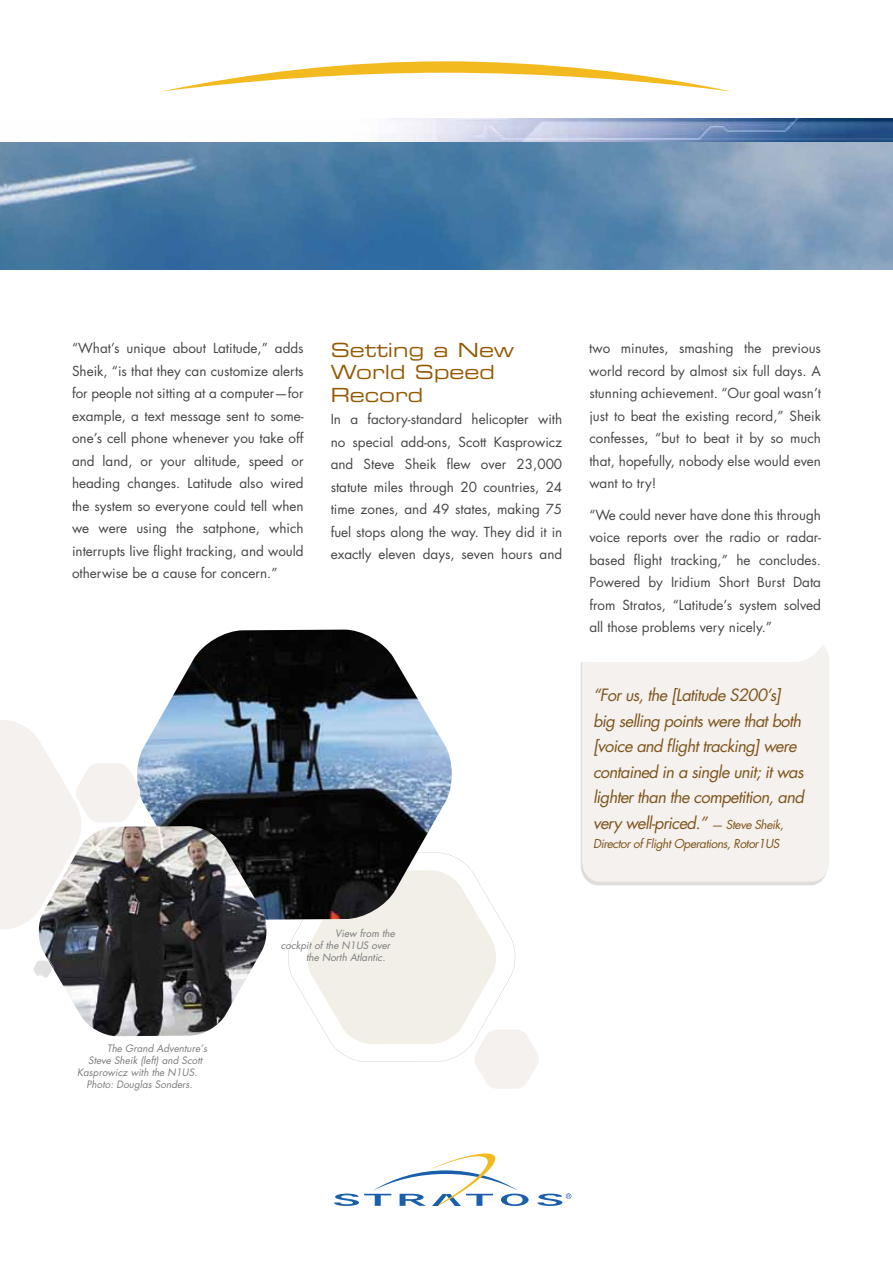
<style>
.page{position:relative;width:893px;height:1263px;background:#fff}
.page>*{position:absolute;margin:0;border:0;box-sizing:border-box;transform-origin:0 0}
.t1{font:19.5px/22.5px "Eurostile LT Std Ex 2";color:#935800}
.t2{font:italic 16.5px/25.5px "Futura Std";letter-spacing:-.04em;color:#7e561d}
.t3{font:13.5px/22.5px "Futura Std";color:#454545;text-align:justify}
.t4{font:italic 12px "Futura Std";letter-spacing:-.04em;color:#7e561d}
.t5{font:italic 9.9px "Futura Std";color:#7c7c7c}
.s1{font-size:12px}
</style>
<div class="page">
<svg style="left:538px;top:1193px;width:33px;height:13px"></svg>
<svg style="left:334px;top:1153px;width:195px;height:53px"></svg>
<svg style="left:162px;top:61px;width:569px;height:31px"></svg>
<img style="left:141px;top:630px;width:313px;height:290px">
<img style="left:38px;top:826px;width:230px;height:210px">
<svg style="left:0;top:720px;width:141px;height:210px"></svg>
<svg style="left:306px;top:869px;width:233px;height:220px"></svg>
<svg style="left:33px;top:959px;width:21px;height:24px"></svg>
<div style="left:582px;top:662px;width:247px;height:220px;background:#f5f1ee"></div>
<svg style="left:800px;top:645px;width:29px;height:17px"></svg>
<img style="left:0;top:118px;width:893px;height:151px">
<p class="t3" style="left:72px;top:337px;width:233px">“What’s unique about Latitude,” adds Sheik, “is that they can customize alerts for people not sitting at a computer—for example, a text message sent to some&shy;one’s cell phone whenever you take off and land, or your altitude, speed or heading changes. Latitude also wired the system so everyone could tell when we were using the satphone, which interrupts live flight tracking, and would otherwise be a cause for concern.”</p>
<h1 class="t1" style="left:331px;top:338px;width:185px">Setting a New<br>World Speed<br>Record</h1>
<p class="t3" style="left:331px;top:408px;width:233px">In a factory-standard helicopter with no special add-ons, Scott Kasprowicz and Steve Sheik flew over 23,000 statute miles through 20 countries, 24 time zones, and 49 states, making 75 fuel stops along the way. They did it in exactly eleven days, seven hours and</p>
<p class="t3" style="left:589px;top:337px;width:233px">two minutes, smashing the previous world record by almost six full days. A stunning achievement. “Our goal wasn’t just to beat the existing record,” Sheik confesses, “but to beat it by so much that, hopefully, nobody else would even want to try!</p>
<p class="t3" style="left:589px;top:504px;width:233px">“We could never have done this through voice reports over the radio or radar&shy;based flight tracking,” he concludes.<br>Powered by Iridium Short Burst Data from Stratos, “Latitude’s system solved all those problems very nicely.”</p>
<p class="t2" style="left:593px;top:683px;width:213px">“For us, the [Latitude S200’s] big selling points were that both [voice and flight tracking] were contained in a single unit; it was lighter than the competition, and very well-priced.” <span class="s1">— Steve Sheik,</span></p>
<p class="t4" style="left:593px;top:836px;width:188px">Director of Flight Operations, Rotor1US</p>
<p class="t5" style="left:335px;top:927px;width:61px">View from the</p>
<p class="t5" style="left:281px;top:939px;width:111px">cockpit of the N1US over</p>
<p class="t5" style="left:306px;top:951px;width:81px">the North Atlantic.</p>
<p class="t5" style="left:107px;top:1042px;width:102px">The Grand Adventure’s</p>
<p class="t5" style="left:88px;top:1054px;width:116px">Steve Sheik (left) and Scott</p>
<p class="t5" style="left:77px;top:1066px;width:122px">Kasprowicz with the N1US.</p>
<p class="t5" style="left:87px;top:1078px;width:107px">Photo: Douglas Sonders.</p>
</div>
